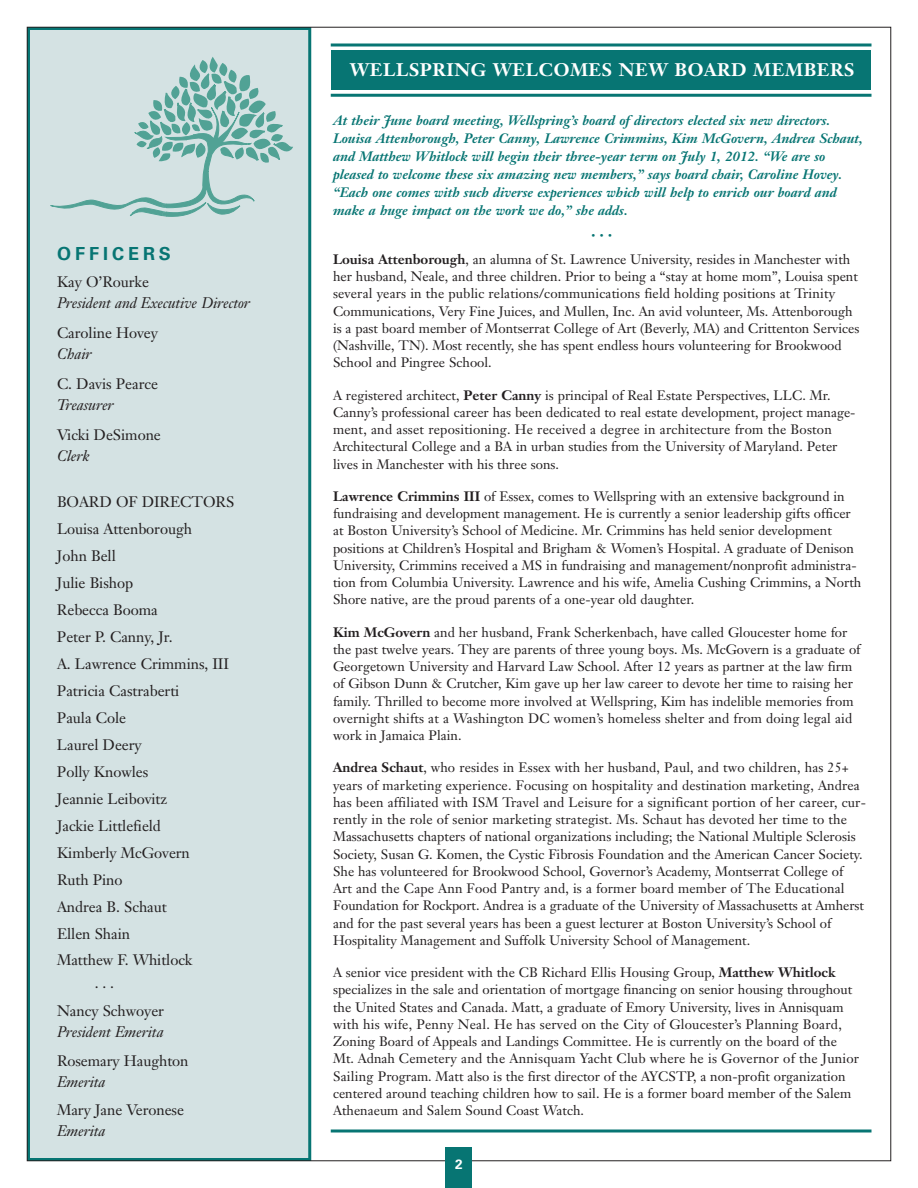
<style>
.page{position:relative;width:918px;height:1188px;background:#fff}
.page>*{position:absolute;margin:0;border:0;box-sizing:border-box;transform-origin:0 0}
.t1{font:700 18px "Janson Text";letter-spacing:.035em;color:#fff}
.t2{font:700 18px "Univers";letter-spacing:.22em;color:#077573}
.t3{font:italic 15.15px "Janson Text";letter-spacing:-.005em;color:#231f20}
.t4{font:15px/27px "Janson Text";letter-spacing:-.005em;color:#231f20}
.t5{font:13.5px/17.2px "Janson Text";color:#231f20}
.t6{font:italic 700 13.5px/18px "Janson Text";color:#077573}
.t7{font:700 13.5px "Univers";color:#fff}
.t8{font:italic 700 7.5px "Janson Text";color:#077573}
.s1{font-weight:700}
</style>
<div class="page">
<div style="left:30px;top:30px;width:278px;height:1128px;background:#d4e2e3"></div>
<div style="left:27px;top:27px;width:284px;height:1134px;border:3px solid #077573"></div>
<svg style="left:51px;top:57px;width:242px;height:160px"></svg>
<div style="left:446px;top:1148px;width:26px;height:40px;background:#077573"></div>
<div style="left:331px;top:50px;width:540px;height:40px;background:#077573"></div>
<hr style="left:331px;top:1130px;width:541px;height:2px;background:#077573">
<hr style="left:331px;top:44px;width:541px;height:2px;background:#077573">
<hr style="left:331px;top:94px;width:541px;height:3px;background:#077573">
<h1 class="t2" style="left:57px;top:247px;width:115px">OFFICERS</h1>
<p class="t4" style="left:57px;top:270px;width:93px">Kay O’Rourke</p>
<p class="t3" style="left:57px;top:297px;width:195px">President and Executive Director</p>
<p class="t4" style="left:57px;top:321px;width:103px">Caroline Hovey</p>
<p class="t3" style="left:57px;top:348px;width:36px">Chair</p>
<p class="t4" style="left:57px;top:372px;width:103px">C. Davis Pearce</p>
<p class="t3" style="left:57px;top:399px;width:58px">Treasurer</p>
<p class="t4" style="left:57px;top:423px;width:105px">Vicki DeSimone</p>
<p class="t3" style="left:57px;top:450px;width:34px">Clerk</p>
<p class="t4" style="left:57px;top:490px;width:179px">BOARD OF DIRECTORS<br>Louisa Attenborough<br>John Bell<br>Julie Bishop<br>Rebecca Booma<br>Peter P. Canny, Jr.<br>A. Lawrence Crimmins, III<br>Patricia Castraberti<br>Paula Cole<br>Laurel Deery<br>Polly Knowles<br>Jeannie Leibovitz<br>Jackie Littlefield<br>Kimberly McGovern<br>Ruth Pino<br>Andrea B. Schaut<br>Ellen Shain<br>Matthew F. Whitlock</p>
<p class="t4" style="left:57px;top:970px;width:109px;line-height:28.5px;text-indent:38px">...<br>Nancy Schwoyer</p>
<p class="t3" style="left:57px;top:1026px;width:108px">President Emerita</p>
<p class="t4" style="left:57px;top:1049px;width:133px">Rosemary Haughton</p>
<p class="t3" style="left:57px;top:1076px;width:50px">Emerita</p>
<p class="t4" style="left:57px;top:1098px;width:129px">Mary Jane Veronese</p>
<p class="t3" style="left:57px;top:1125px;width:50px">Emerita</p>
<h1 class="t1" style="left:350px;top:62px;width:506px">WELLSPRING WELCOMES NEW BOARD MEMBERS</h1>
<p class="t6" style="left:333px;top:113px;width:531px">At their June board meeting, Wellspring’s board of directors elected six new directors.<br>Louisa Attenborough, Peter Canny, Lawrence Crimmins, Kim McGovern, Andrea Schaut, and Matthew Whitlock will begin their three-year term on July 1, 2012. “We are so pleased to welcome these six amazing new members,” says board chair, Caroline Hovey. “Each one comes with such diverse experiences which will help to enrich our board and make a huge impact on the work we do,” she adds.</p>
<p class="t8" style="left:591px;top:232px;width:22px">•••</p>
<p class="t5" style="left:333px;top:252px;width:528px"><span class="s1">Louisa Attenborough</span>, an alumna of St. Lawrence University, resides in Manchester with her husband, Neale, and three children. Prior to being a “stay at home mom”, Louisa spent several years in the public relations/communications field holding positions at Trinity Communications, Very Fine Juices, and Mullen, Inc. An avid volunteer, Ms. Attenborough is a past board member of Montserrat College of Art (Beverly, MA) and Crittenton Services (Nashville, TN). Most recently, she has spent endless hours volunteering for Brookwood School and Pingree School.</p>
<p class="t5" style="left:333px;top:388px;width:524px">A registered architect, <span class="s1">Peter Canny</span> is principal of Real Estate Perspectives, LLC. Mr.<br>Canny’s professional career has been dedicated to real estate development, project manage&shy;ment, and asset repositioning. He received a degree in architecture from the Boston Architectural College and a BA in urban studies from the University of Maryland. Peter lives in Manchester with his three sons.</p>
<p class="t5" style="left:333px;top:489px;width:530px"><span class="s1">Lawrence Crimmins III</span> of Essex, comes to Wellspring with an extensive background in fundraising and development management. He is currently a senior leadership gifts officer at Boston University’s School of Medicine. Mr. Crimmins has held senior development positions at Children’s Hospital and Brigham &amp; Women’s Hospital. A graduate of Denison University, Crimmins received a MS in fundraising and management/nonprofit administra&shy;tion from Columbia University. Lawrence and his wife, Amelia Cushing Crimmins, a North Shore native, are the proud parents of a one-year old daughter.</p>
<p class="t5" style="left:333px;top:625px;width:529px"><span class="s1">Kim McGovern</span> and her husband, Frank Scherkenbach, have called Gloucester home for the past twelve years. They are parents of three young boys. Ms. McGovern is a graduate of Georgetown University and Harvard Law School. After 12 years as partner at the law firm of Gibson Dunn &amp; Crutcher, Kim gave up her law career to devote her time to raising her family. Thrilled to become more involved at Wellspring, Kim has indelible memories from overnight shifts at a Washington DC women’s homeless shelter and from doing legal aid work in Jamaica Plain.</p>
<p class="t5" style="left:333px;top:760px;width:534px"><span class="s1">Andrea Schaut</span>, who resides in Essex with her husband, Paul, and two children, has 25+ years of marketing experience. Focusing on hospitality and destination marketing, Andrea has been affiliated with ISM Travel and Leisure for a significant portion of her career, cur&shy;rently in the role of senior marketing strategist. Ms. Schaut has devoted her time to the Massachusetts chapters of national organizations including; the National Multiple Sclerosis Society, Susan G. Komen, the Cystic Fibrosis Foundation and the American Cancer Society.<br>She has volunteered for Brookwood School, Governor’s Academy, Montserrat College of<br>Art and the Cape Ann Food Pantry and, is a former board member of The Educational Foundation for Rockport. Andrea is a graduate of the University of Massachusetts at Amherst and for the past several years has been a guest lecturer at Boston University’s School of Hospitality Management and Suffolk University School of Management.</p>
<p class="t5" style="left:333px;top:965px;width:528px">A senior vice president with the CB Richard Ellis Housing Group, <span class="s1">Matthew Whitlock </span>specializes in the sale and orientation of mortgage financing on senior housing throughout the United States and Canada. Matt, a graduate of Emory University, lives in Annisquam with his wife, Penny Neal. He has served on the City of Gloucester’s Planning Board, Zoning Board of Appeals and Landings Committee. He is currently on the board of the Mt. Adnah Cemetery and the Annisquam Yacht Club where he is Governor of the Junior Sailing Program. Matt also is the first director of the AYCSTP, a non-profit organization centered around teaching children how to sail. He is a former board member of the Salem Athenaeum and Salem Sound Coast Watch.</p>
<p class="t7" style="left:455px;top:1159px;width:9px">2</p>
</div>
